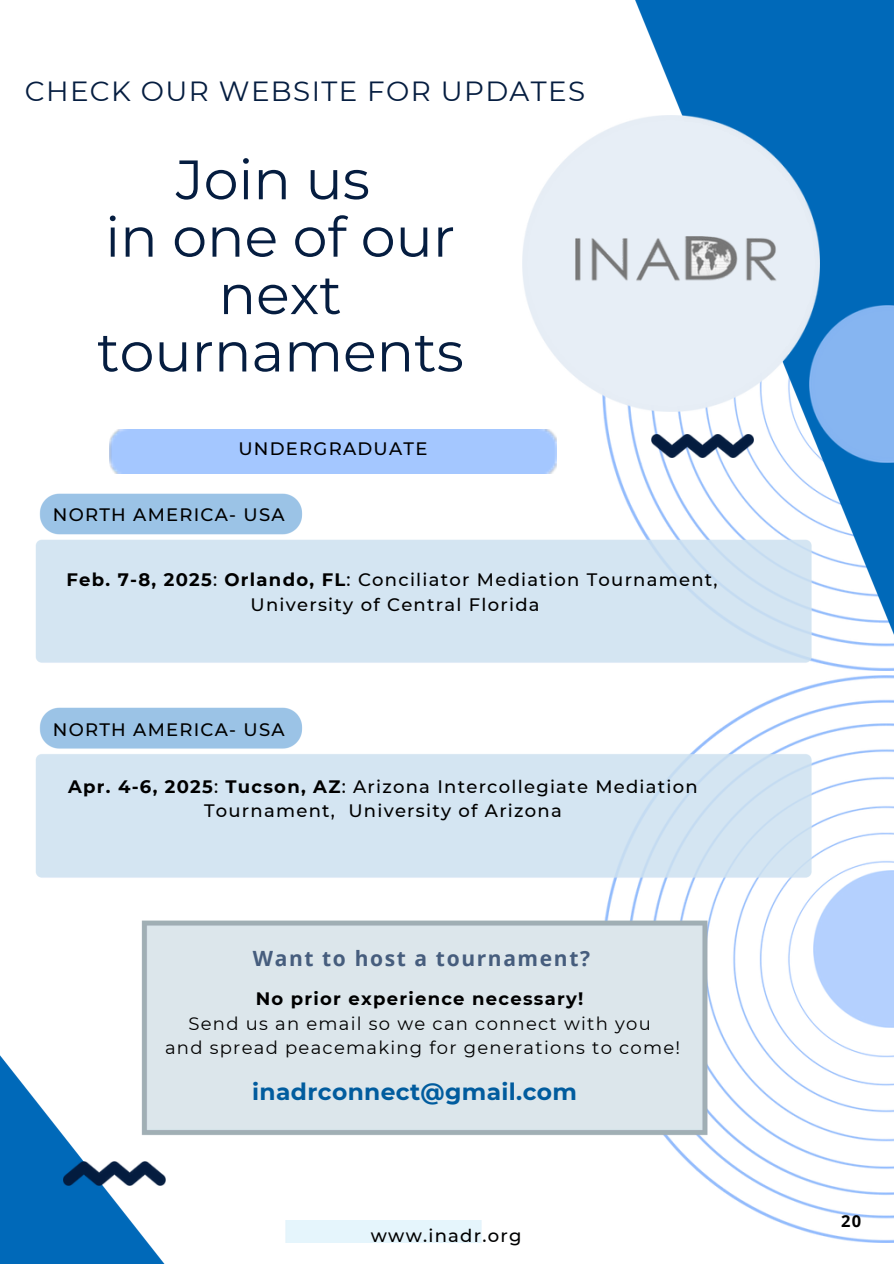
<style>
.page{position:relative;width:894px;height:1264px;background:#fff}
.page>*{position:absolute;margin:0;border:0;box-sizing:border-box;transform-origin:0 0}
.t1{font:55.5px/57.3px "Montserrat";color:#051d40;text-align:center}
.t2{font:27.75px "Montserrat";letter-spacing:.05em;color:#051d40}
.t3{font:700 23.4px "Montserrat";letter-spacing:.015em;color:#015c9e}
.t4{font:700 21px "Open Sans";letter-spacing:.075em;color:#465d7d}
.t5{font:500 18px/24.8px "Montserrat";letter-spacing:.07em;color:#000;text-align:center}
.t6{font:18px "Montserrat";letter-spacing:.07em;color:#000}
.t7{font:700 18px "Montserrat";letter-spacing:.07em;color:#000}
.t8{font:700 16.5px "Open Sans";color:#000}
.s1{font-weight:700}
</style>
<div class="page">
<img style="left:0;top:1055px;width:166px;height:208px">
<img style="left:603px;top:411px;width:290px;height:259px">
<img style="left:634px;top:0;width:259px;height:637px">
<img style="left:605px;top:675px;width:288px;height:567px">
<div style="left:109px;top:429px;width:447px;height:44px;background:#a4c7ff"></div>
<img style="left:36px;top:486px;width:782px;height:183px">
<img style="left:813px;top:871px;width:80px;height:156px">
<img style="left:809px;top:306px;width:84px;height:156px">
<img style="left:134px;top:915px;width:578px;height:223px">
<img style="left:522px;top:115px;width:296px;height:296px">
<img style="left:575px;top:236px;width:218px;height:54px">
<img style="left:36px;top:700px;width:782px;height:184px">
<img style="left:63px;top:1161px;width:102px;height:24px">
<img style="left:651px;top:435px;width:102px;height:22px">
<h2 class="t2" style="left:25px;top:75px;width:561px">CHECK OUR WEBSITE FOR UPDATES</h2>
<p class="t1" style="left:97px;top:151px;width:368px">Join us<br>in one of our next tournaments</p>
<h5 class="t5" style="left:238px;top:436px;width:190px">UNDERGRADUATE</h5>
<h6 class="t5" style="left:53px;top:502px;width:233px">NORTH AMERICA- USA</h6>
<p class="t5" style="left:66px;top:567px;width:652px"><span class="s1">Feb. 7-8, 2025</span>: <span class="s1">Orlando, FL</span>: Conciliator Mediation Tournament,<br>University of Central Florida</p>
<p class="t5" style="left:53px;top:717px;width:233px">NORTH AMERICA- USA</p>
<h5 class="t5" style="left:68px;top:773px;width:631px"><span class="s1">Apr. 4-6, 2025</span>: <span class="s1">Tucson, AZ</span>: Arizona Intercollegiate Mediation<br>Tournament, University of Arizona</h5>
<p class="t4" style="left:253px;top:943px;width:339px">Want to host a tournament?</p>
<p class="t7" style="left:255px;top:987px;width:329px">No prior experience necessary!</p>
<h1 class="t6" style="left:188px;top:1012px;width:464px">Send us an email so we can connect with you</h1>
<p class="t6" style="left:165px;top:1036px;width:516px">and spread peacemaking for generations to come!</p>
<p class="t3" style="left:252px;top:1077px;width:326px">inadrconnect@gmail.com</p>
<p class="t5" style="left:370px;top:1223px;width:152px">www.inadr.org</p>
<p class="t8" style="left:841px;top:1209px;width:21px">20</p>
</div>
